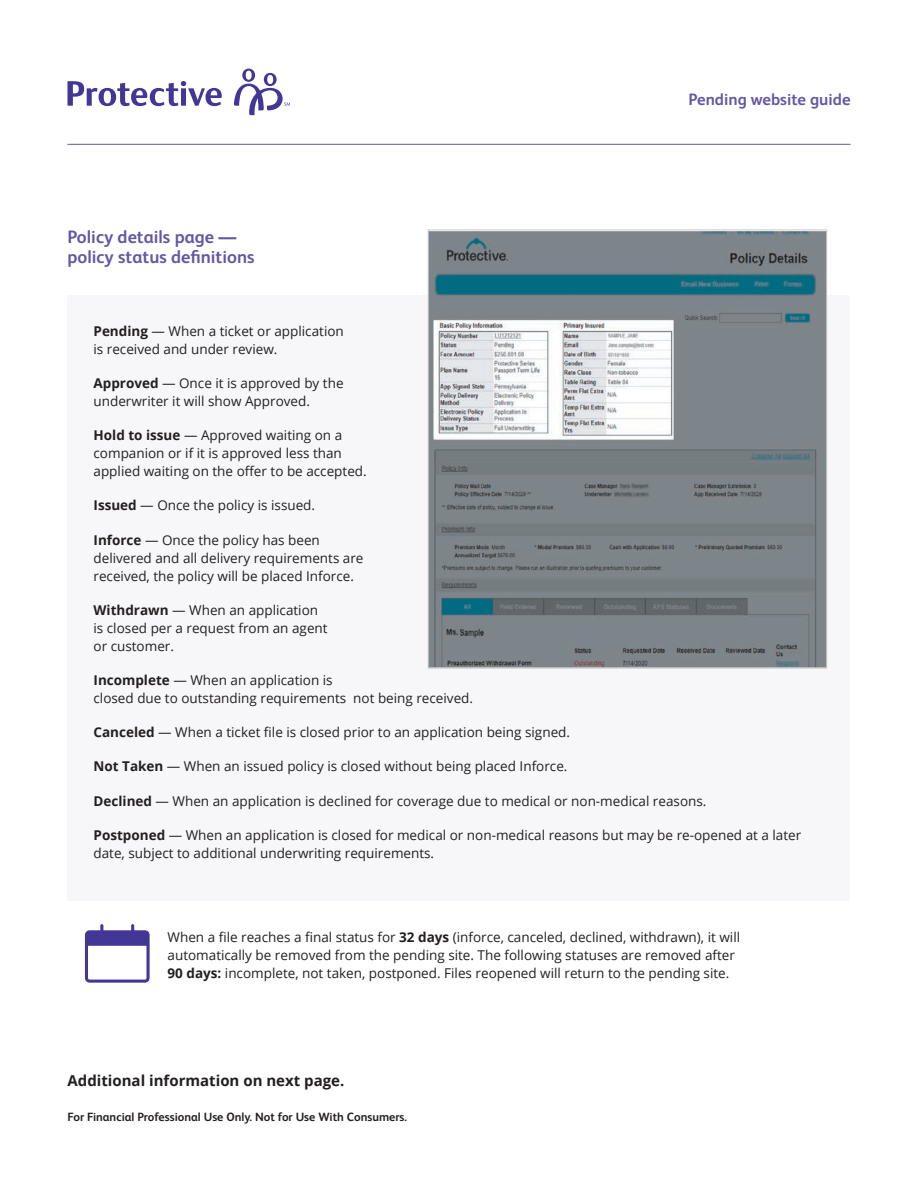
<style>
.page{position:relative;width:918px;height:1188px;background:#fff}
.page>*{position:absolute;margin:0;border:0;box-sizing:border-box;transform-origin:0 0}
.Section_Subhead{font:700 18px/19.5px "FS Albert Pro";color:#6556a4}
.Product_Listing{font:700 16.5px "FS Albert Pro";color:#6556a4}
.Closing_copy{font:700 15px "Open Sans";color:#231f20}
.Body_Copy{font:13.5px/18px "Open Sans";color:#231f20}
.t1{font:700 12px "FS Albert Pro";color:#231f20}
.s1{font-weight:700}
</style>
<div class="page">
<hr style="left:68px;top:144px;width:782px;height:1px;background:#6556a4">
<svg style="left:234px;top:69px;width:56px;height:46px"></svg>
<svg style="left:68px;top:81px;width:154px;height:25px"></svg>
<div style="left:68px;top:296px;width:782px;height:605px;background:#f7f7fa"></div>
<img style="left:430px;top:231px;width:395px;height:436px">
<svg style="left:85px;top:924px;width:65px;height:59px"></svg>
<p class="Section_Subhead" style="left:68px;top:227px;width:189px">Policy details page — policy status definitions</p>
<p class="Product_Listing" style="left:689px;top:88px;width:163px">Pending website guide</p>
<p class="Body_Copy" style="left:94px;top:322px;width:252px"><span class="s1">Pending</span> — When a ticket or application is received and under review.</p>
<p class="Body_Copy" style="left:94px;top:374px;width:252px"><span class="s1">Approved</span> — Once it is approved by the underwriter it will show Approved.</p>
<p class="Body_Copy" style="left:94px;top:426px;width:275px"><span class="s1">Hold to issue</span> — Approved waiting on a companion or if it is approved less than applied waiting on the offer to be accepted.</p>
<p class="Body_Copy" style="left:94px;top:496px;width:223px"><span class="s1">Issued</span> — Once the policy is issued.</p>
<p class="Body_Copy" style="left:94px;top:530px;width:272px"><span class="s1">Inforce</span> — Once the policy has been delivered and all delivery requirements are received, the policy will be placed Inforce.</p>
<p class="Body_Copy" style="left:94px;top:601px;width:236px"><span class="s1">Withdrawn</span> — When an application is closed per a request from an agent or customer.</p>
<p class="Body_Copy" style="left:94px;top:671px;width:381px"><span class="s1">Incomplete</span> — When an application is<br>closed due to outstanding requirements not being received.</p>
<p class="Body_Copy" style="left:94px;top:723px;width:478px"><span class="s1">Canceled</span> — When a ticket file is closed prior to an application being signed.</p>
<p class="Body_Copy" style="left:94px;top:757px;width:476px"><span class="s1">Not Taken</span> — When an issued policy is closed without being placed Inforce.</p>
<p class="Body_Copy" style="left:94px;top:791px;width:614px"><span class="s1">Declined</span> — When an application is declined for coverage due to medical or non-medical reasons.</p>
<p class="Body_Copy" style="left:94px;top:826px;width:709px"><span class="s1">Postponed</span> — When an application is closed for medical or non-medical reasons but may be re-opened at a later date, subject to additional underwriting requirements.</p>
<p class="Body_Copy" style="left:168px;top:928px;width:574px">When a file reaches a final status for <span class="s1">32 days</span> (inforce, canceled, declined, withdrawn), it will automatically be removed from the pending site. The following statuses are removed after<br><span class="s1">90 days:</span> incomplete, not taken, postponed. Files reopened will return to the pending site.</p>
<p class="Closing_copy" style="left:68px;top:1070px;width:278px">Additional information on next page.</p>
<p class="t1" style="left:68px;top:1108px;width:341px">For Financial Professional Use Only. Not for Use With Consumers.</p>
</div>
